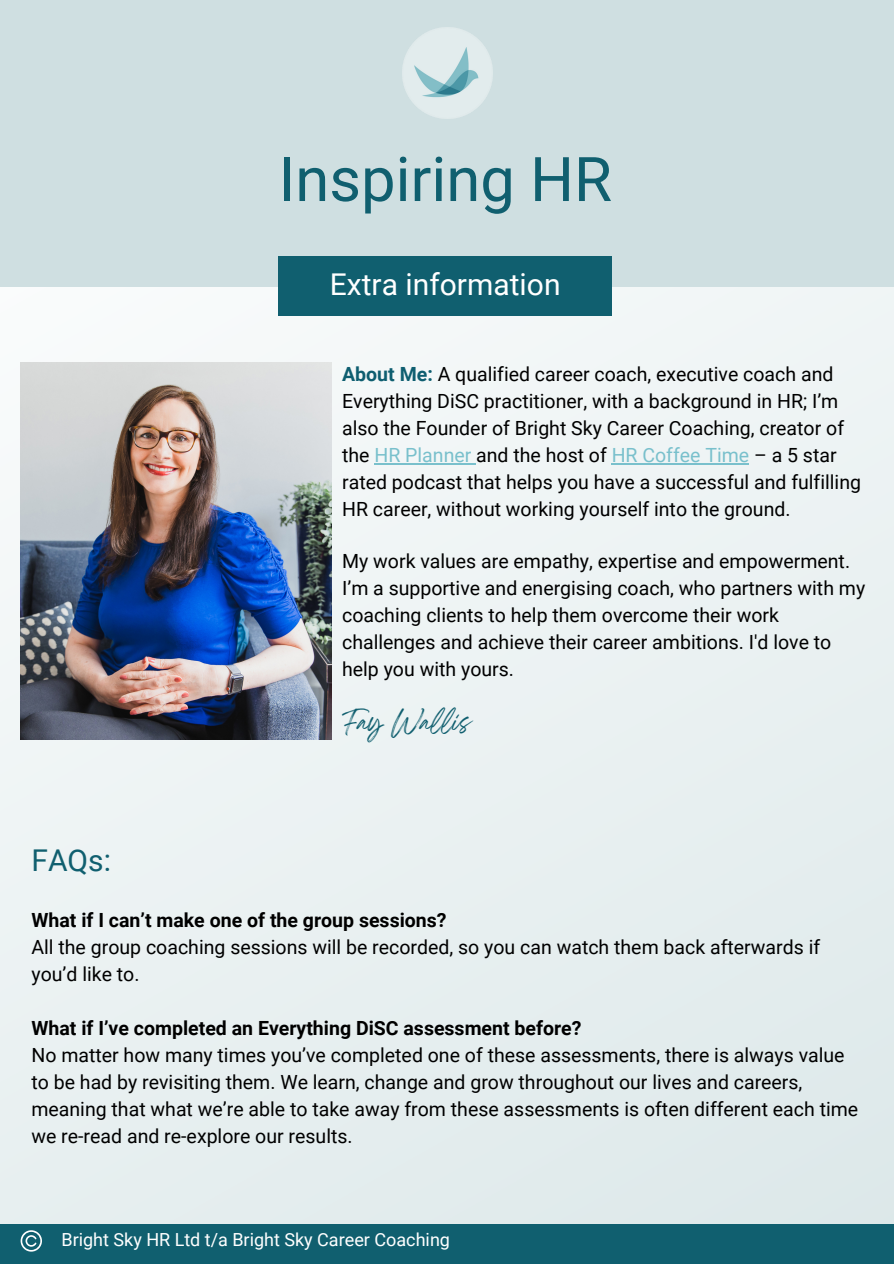
<style>
.page{position:relative;width:894px;height:1264px;background:#fff}
.page>*{position:absolute;margin:0;border:0;box-sizing:border-box;transform-origin:0 0}
.t1{font:61.5px "Roboto";color:#105f6f}
.t2{font:30px "Roboto";color:#fff}
.t3{font:30px "Roboto";color:#105f6f}
.t4{font:21px "Breathing";color:#105f6f}
.t5{font:19.5px/27px "Roboto";color:#000}
.t6{font:700 19.5px "Roboto";color:#000}
.t7{font:18px "Roboto";color:#fff}
.s1{font-weight:700;color:#0e5e70}
.s2{color:#79c0cc}
</style>
<div class="page">
<div style="left:0;top:1222px;width:893px;height:41px;background:#105f6f"></div>
<svg style="left:21px;top:1230px;width:21px;height:21px"></svg>
<div style="left:0;top:69px;width:893px;height:1153px;background:#eaf1f2"></div>
<div style="left:0;top:0;width:893px;height:286px;background:#cfdfe1"></div>
<div style="left:278px;top:256px;width:334px;height:59px;background:#105f6f"></div>
<img style="left:402px;top:27px;width:91px;height:92px">
<hr style="left:374px;top:463px;width:102px;height:1px;background:#79c0cc">
<hr style="left:611px;top:463px;width:138px;height:1px;background:#79c0cc">
<img style="left:21px;top:363px;width:310px;height:376px">
<p class="t1" style="left:278px;top:144px;width:335px">Inspiring HR</p>
<p class="t2" style="left:330px;top:268px;width:232px">Extra information</p>
<p class="t5" style="left:342px;top:361px;width:520px"><span class="s1">About Me:</span> A qualified career coach, executive coach and Everything DiSC practitioner, with a background in HR; I’m also the Founder of Bright Sky Career Coaching, creator of the <span class="s2">HR Planner</span> and the host of <span class="s2">HR Coffee Time</span> – a 5 star rated podcast that helps you have a successful and fulfilling HR career, without working yourself into the ground.</p>
<p class="t5" style="left:342px;top:548px;width:524px">My work values are empathy, expertise and empowerment.<br>I’m a supportive and energising coach, who partners with my coaching clients to help them overcome their work challenges and achieve their career ambitions. I'd love to help you with yours.</p>
<p class="t4" style="left:342px;top:715px;width:131px">Fay Wallis</p>
<p class="t3" style="left:31px;top:843px;width:81px">FAQs:</p>
<p class="t6" style="left:31px;top:909px;width:416px">What if I can’t make one of the group sessions?</p>
<p class="t5" style="left:31px;top:934px;width:790px">All the group coaching sessions will be recorded, so you can watch them back afterwards if you’d like to.</p>
<p class="t6" style="left:31px;top:1017px;width:551px">What if I’ve completed an Everything DiSC assessment before?</p>
<p class="t5" style="left:31px;top:1042px;width:828px">No matter how many times you’ve completed one of these assessments, there is always value to be had by revisiting them. We learn, change and grow throughout our lives and careers, meaning that what we’re able to take away from these assessments is often different each time we re-read and re-explore our results.</p>
<p class="t7" style="left:61px;top:1229px;width:390px">Bright Sky HR Ltd t/a Bright Sky Career Coaching</p>
</div>
